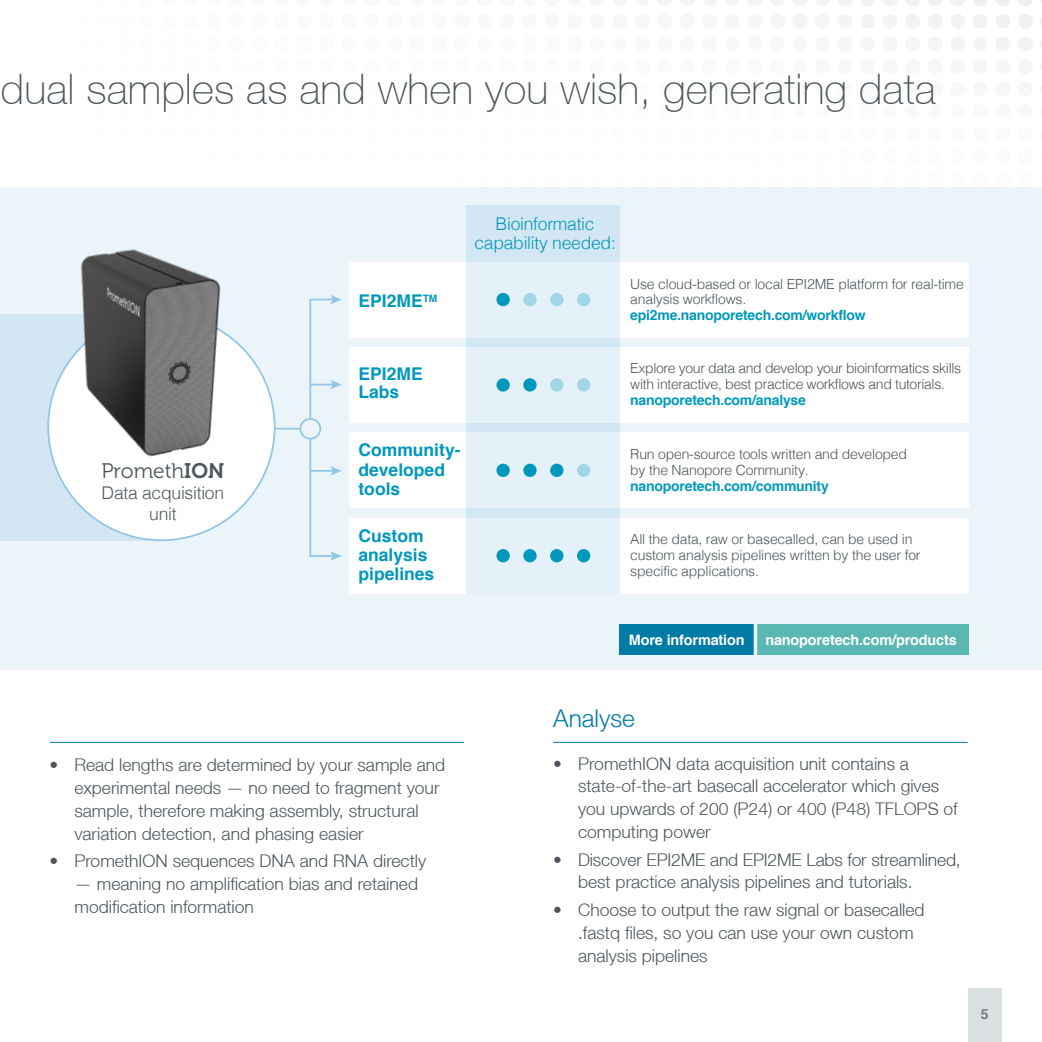
<style>
.page{position:relative;width:1042px;height:1042px;background:#fff}
.page>*{position:absolute;margin:0;border:0;box-sizing:border-box;transform-origin:0 0}
.t1{font:100 42px "Helvetica 35";letter-spacing:.005em;color:#4c565c}
.t2{font:300 24.5px "Helvetica 45";color:#007ba6}
.t3{font:21px "Museo 300";color:#4c565c}
.t4{font:300 17.5px/22.8px "Helvetica 45";color:#4c565c}
.t5{font:700 17.5px/19.2px "Helvetica";color:#0098bc}
.t6{font:300 17.5px/19.2px "Helvetica";letter-spacing:-.015em;color:#0098bc;text-align:center}
.t7{font:300 17.5px/21px "Helvetica";letter-spacing:-.015em;color:#4c565c;text-align:center}
.t8{font:700 14.35px "Helvetica";letter-spacing:-.01em;color:#fff}
.t9{font:300 14px/15.8px "Helvetica";letter-spacing:-.015em;color:#4c565c}
.t10{font:700 14px "Helvetica";letter-spacing:-.015em;color:#0098bc}
.t11{font:700 14px "Helvetica";color:#707b81}
.s1{font-family:"Museo 700"}
</style>
<div class="page">
<div style="left:0;top:187px;width:1042px;height:483px;background:#ebf4f9"></div>
<hr style="left:131px;top:428px;width:169px;height:1px;background:#90c6e7">
<div style="left:309px;top:299px;width:25px;height:258px;border:2px solid #90c6e7"></div>
<svg style="left:330px;top:551px;width:12px;height:10px"></svg>
<svg style="left:330px;top:295px;width:12px;height:9px"></svg>
<hr style="left:310px;top:470px;width:24px;height:2px;background:#90c6e7">
<svg style="left:330px;top:466px;width:12px;height:9px"></svg>
<svg style="left:310px;top:380px;width:32px;height:9px"></svg>
<div style="left:300px;top:419px;width:20px;height:20px;background:#ebf4f9;border-radius:50%"></div>
<div style="left:299px;top:418px;width:22px;height:21px;border:2px solid #90c6e7;border-radius:50%"></div>
<div style="left:350px;top:262px;width:619px;height:75px;background:#fff"></div>
<div style="left:350px;top:347px;width:619px;height:76px;background:#fff"></div>
<div style="left:350px;top:433px;width:619px;height:75px;background:#fff"></div>
<div style="left:350px;top:518px;width:619px;height:75px;background:#fff"></div>
<div style="left:466px;top:205px;width:154px;height:388px;background:linear-gradient(to right,#e1eef8,#e1eef8)"></div>
<div style="left:496px;top:293px;width:14px;height:13px;background:#0098bc;border-radius:50%"></div>
<div style="left:523px;top:293px;width:14px;height:13px;background:#a0d6e6;border-radius:50%"></div>
<div style="left:550px;top:293px;width:13px;height:13px;background:#a0d6e6;border-radius:50%"></div>
<div style="left:577px;top:293px;width:13px;height:13px;background:#a0d6e6;border-radius:50%"></div>
<div style="left:496px;top:378px;width:14px;height:14px;background:#0098bc;border-radius:50%"></div>
<div style="left:523px;top:378px;width:14px;height:14px;background:#0098bc;border-radius:50%"></div>
<div style="left:550px;top:378px;width:13px;height:14px;background:#a0d6e6;border-radius:50%"></div>
<div style="left:577px;top:378px;width:13px;height:14px;background:#a0d6e6;border-radius:50%"></div>
<div style="left:496px;top:464px;width:14px;height:13px;background:#0098bc;border-radius:50%"></div>
<div style="left:523px;top:464px;width:14px;height:13px;background:#0098bc;border-radius:50%"></div>
<div style="left:550px;top:464px;width:13px;height:13px;background:#0098bc;border-radius:50%"></div>
<div style="left:577px;top:464px;width:13px;height:13px;background:#a0d6e6;border-radius:50%"></div>
<div style="left:496px;top:549px;width:14px;height:13px;background:#0098bc;border-radius:50%"></div>
<div style="left:523px;top:549px;width:14px;height:13px;background:#0098bc;border-radius:50%"></div>
<div style="left:550px;top:549px;width:13px;height:13px;background:#0098bc;border-radius:50%"></div>
<div style="left:577px;top:549px;width:13px;height:13px;background:#0098bc;border-radius:50%"></div>
<div style="left:0;top:314px;width:161px;height:226px;background:#d3e6f3"></div>
<div style="left:48px;top:314px;width:227px;height:226px;background:#fff;border-radius:50%"></div>
<img style="left:66px;top:249px;width:178px;height:208px">
<hr style="left:0;top:742px;width:464px;height:1px;background:#007ba6">
<hr style="left:553px;top:742px;width:414px;height:1px;background:#007ba6">
<div style="left:619px;top:624px;width:136px;height:31px;background:#007ba6"></div>
<div style="left:755px;top:624px;width:214px;height:31px;background:#5ab7b2"></div>
<hr style="left:754px;top:624px;width:3px;height:31px;background:#ebf4f9">
<div style="left:0;top:709px;width:50px;height:44px;background:#fff"></div>
<div style="left:967px;top:988px;width:34px;height:54px;background:#dadfe2"></div>
<h1 class="t1" style="left:1px;top:65px;width:936px">dual samples as and when you wish, generating data</h1>
<p class="t3" style="left:101px;top:459px;width:124px">Prometh<span class="s1">ION</span></p>
<p class="t7" style="left:102px;top:481px;width:124px">Data acquisition unit</p>
<p class="t5" style="left:358px;top:292px;width:80px">EPI2ME<sup>TM</sup></p>
<p class="t6" style="left:474px;top:213px;width:143px">Bioinformatic capability needed:</p>
<p class="t5" style="left:358px;top:365px;width:66px;line-height:17.5px">EPI2ME<br>Labs</p>
<p class="t5" style="left:358px;top:441px;width:104px">Community&shy;developed tools</p>
<p class="t5" style="left:358px;top:526px;width:77px">Custom analysis pipelines</p>
<p class="t9" style="left:630px;top:275px;width:335px">Use cloud-based or local EPI2ME platform for real-time analysis workflows.</p>
<p class="t10" style="left:630px;top:304px;width:237px">epi2me.nanoporetech.com/workflow</p>
<p class="t9" style="left:630px;top:359px;width:332px">Explore your data and develop your bioinformatics skills with interactive, best practice workflows and tutorials.</p>
<p class="t10" style="left:630px;top:388px;width:177px">nanoporetech.com/analyse</p>
<p class="t9" style="left:630px;top:445px;width:278px">Run open-source tools written and developed by the Nanopore Community.</p>
<p class="t10" style="left:630px;top:474px;width:200px">nanoporetech.com/community</p>
<p class="t9" style="left:630px;top:530px;width:292px">All the data, raw or basecalled, can be used in custom analysis pipelines written by the user for specific applications.</p>
<p class="t8" style="left:629px;top:628px;width:117px">More information</p>
<p class="t8" style="left:765px;top:628px;width:193px">nanoporetech.com/products</p>
<p class="t4" style="left:74px;top:753px;width:372px;text-indent:-25px">• Read lengths are determined by your sample and experimental needs — no need to fragment your sample, therefore making assembly, structural variation detection, and phasing easier</p>
<p class="t4" style="left:50px;top:849px;width:378px">• PromethION sequences DNA and RNA directly</p>
<p class="t4" style="left:74px;top:872px;width:345px">— meaning no amplification bias and retained modification information</p>
<h2 class="t2" style="left:553px;top:703px;width:83px">Analyse</h2>
<p class="t4" style="left:578px;top:751px;width:381px;text-indent:-25px">• PromethION data acquisition unit contains a state-of-the-art basecall accelerator which gives you upwards of 200 (P24) or 400 (P48) TFLOPS of computing power</p>
<p class="t4" style="left:578px;top:847px;width:384px;text-indent:-25px">• Discover EPI2ME and EPI2ME Labs for streamlined, best practice analysis pipelines and tutorials.</p>
<p class="t4" style="left:578px;top:898px;width:348px;text-indent:-25px">• Choose to output the raw signal or basecalled .fastq files, so you can use your own custom analysis pipelines</p>
<p class="t11" style="left:980px;top:1002px;width:9px">5</p>
</div>
